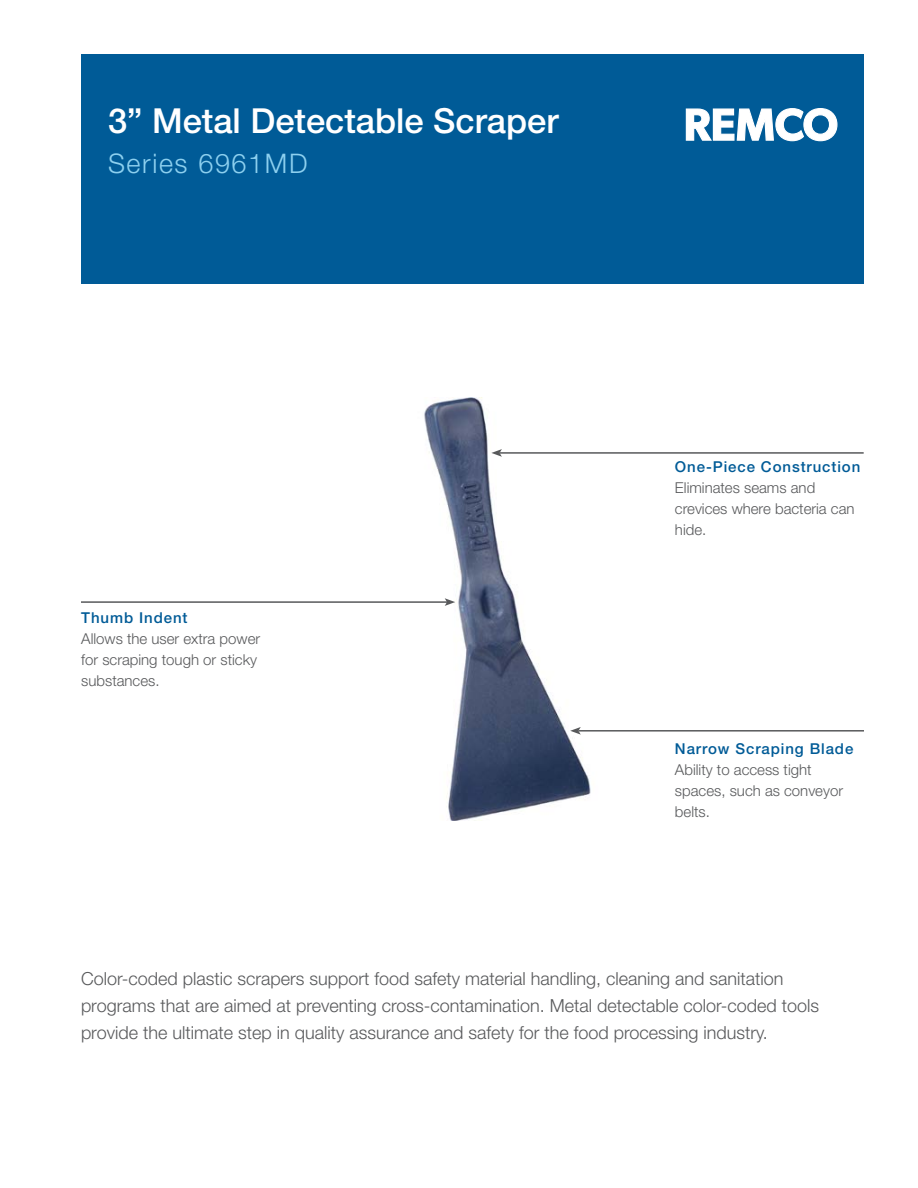
<style>
.page{position:relative;width:918px;height:1188px;background:#fff}
.page>*{position:absolute;margin:0;border:0;box-sizing:border-box;transform-origin:0 0}
.t1{font:500 34.5px "Helvetica Neue LT Std";color:#fff}
.t2{font:300 27px "Helvetica Neue LT Std";letter-spacing:.06em;color:#8dd0ef}
.t3{font:300 18px/27px "Helvetica Neue LT Std";color:#58595b}
.t4{font:300 15px/21px "Helvetica Neue LT Std";color:#58595b}
.t5{font:500 15px "Helvetica Neue LT Std";letter-spacing:.06em;color:#005b97}
</style>
<div class="page">
<img style="left:424px;top:397px;width:167px;height:424px">
<div style="left:81px;top:54px;width:783px;height:230px;background:#005b97"></div>
<svg style="left:686px;top:108px;width:152px;height:33px"></svg>
<hr style="left:500px;top:452px;width:364px;height:2px;background:#58595b">
<svg style="left:491px;top:449px;width:11px;height:8px"></svg>
<hr style="left:578px;top:730px;width:286px;height:2px;background:#58595b">
<svg style="left:570px;top:727px;width:11px;height:8px"></svg>
<hr style="left:81px;top:601px;width:366px;height:2px;background:#58595b">
<svg style="left:445px;top:598px;width:10px;height:8px"></svg>
<h1 class="t1" style="left:108px;top:100px;width:452px">3” Metal Detectable Scraper</h1>
<h2 class="t2" style="left:108px;top:147px;width:201px">Series 6961MD</h2>
<p class="t5" style="left:81px;top:608px;width:108px">Thumb Indent</p>
<p class="t4" style="left:81px;top:628px;width:180px">Allows the user extra power for scraping tough or sticky substances.</p>
<p class="t5" style="left:675px;top:458px;width:187px">One-Piece Construction</p>
<p class="t4" style="left:675px;top:477px;width:181px">Eliminates seams and crevices where bacteria can hide.</p>
<p class="t5" style="left:675px;top:740px;width:180px">Narrow Scraping Blade</p>
<p class="t4" style="left:675px;top:759px;width:170px">Ability to access tight spaces, such as conveyor belts.</p>
<p class="t3" style="left:81px;top:965px;width:740px">Color-coded plastic scrapers support food safety material handling, cleaning and sanitation programs that are aimed at preventing cross-contamination. Metal detectable color-coded tools provide the ultimate step in quality assurance and safety for the food processing industry.</p>
</div>
